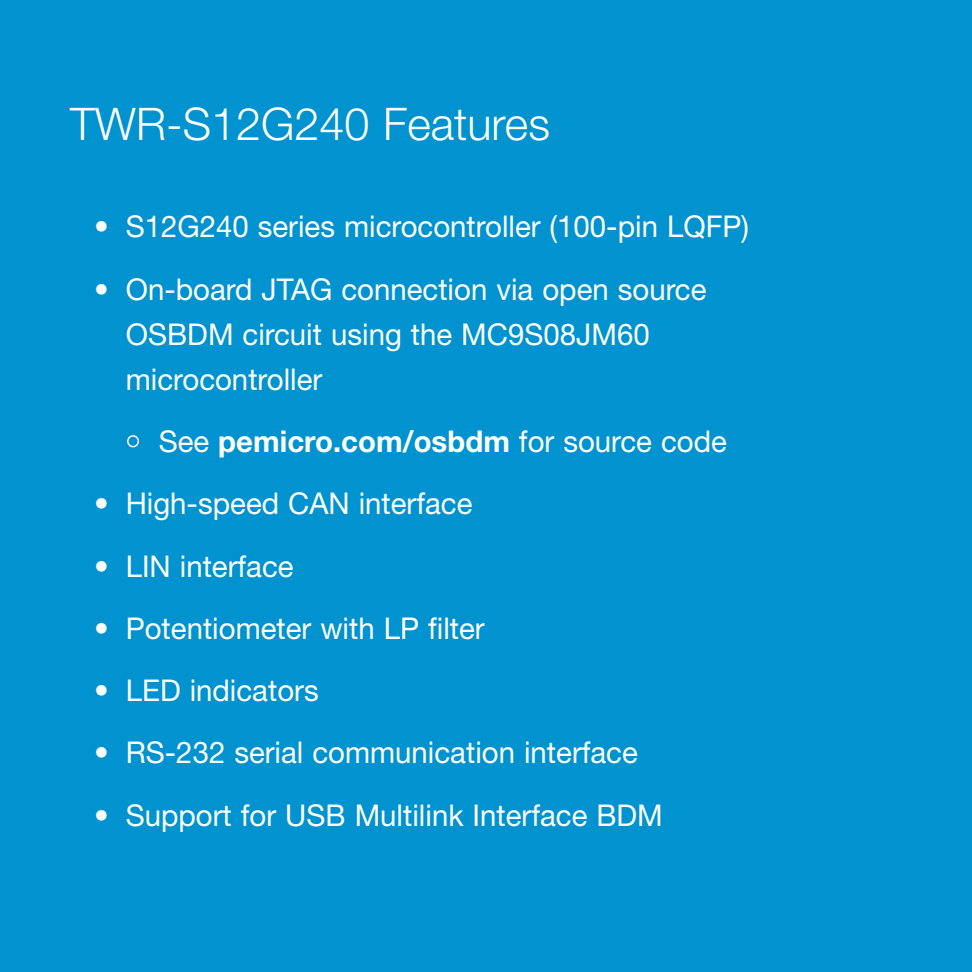
<style>
.page{position:relative;width:972px;height:972px;background:#0093d0}
.page>*{position:absolute;margin:0;border:0;box-sizing:border-box;transform-origin:0 0}
.t1{font:300 45px "Helvetica Neue LT Pro";color:#fff}
.t2{font:30px/45px "Helvetica Neue LT Pro";color:#fff}
.t3{font:700 30px "Helvetica Neue LT Pro";color:#fff}
.s1{font-weight:400}
</style>
<div class="page">
<div style="left:127px;top:435px;width:12px;height:12px;border:2px solid #fff;border-radius:50%"></div>
<h1 class="t1" style="left:70px;top:97px;width:481px">TWR-S12G240 Features</h1>
<p class="t2" style="left:94px;top:204px;width:657px">• S12G240 series microcontroller (100-pin LQFP)</p>
<p class="t2" style="left:126px;top:266px;width:582px;text-indent:-32px">• On-board JTAG connection via open source<br>OSBDM circuit using the MC9S08JM60 microcontroller</p>
<p class="t3" style="left:159px;top:422px;width:570px"><span class="s1">See</span> pemicro.com/osbdm <span class="s1">for source code</span></p>
<p class="t2" style="left:94px;top:480px;width:380px">• High-speed CAN interface</p>
<p class="t2" style="left:94px;top:543px;width:201px">• LIN interface</p>
<p class="t2" style="left:94px;top:605px;width:392px">• Potentiometer with LP filter</p>
<p class="t2" style="left:94px;top:667px;width:226px">• LED indicators</p>
<p class="t2" style="left:94px;top:729px;width:545px">• RS-232 serial communication interface</p>
<p class="t2" style="left:94px;top:792px;width:570px">• Support for USB Multilink Interface BDM</p>
</div>
